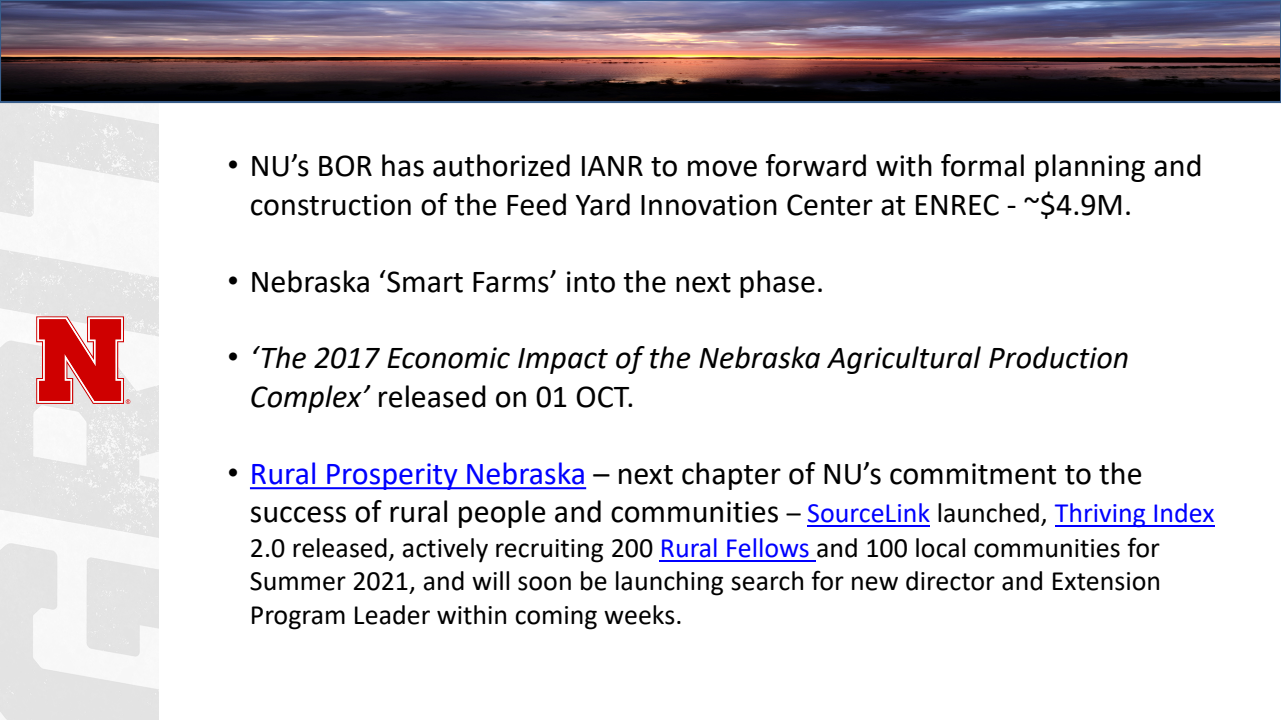
<style>
.page{position:relative;width:1281px;height:720px;background:#fff}
.page>*{position:absolute;margin:0;border:0;box-sizing:border-box;transform-origin:0 0}
.t1{font:32px/38.4px "Calibri";color:#000}
.t2{font:italic 32px/38.4px "Calibri";color:#000}
.t3{font:28px/33.6px "Calibri";color:#000;text-align:justify}
.s1{font-family:"Arial"}
.s2{font-family:"Arial";font-style:normal}
.s3{font-style:normal}
.s4{color:#00f}
.s5{font-size:28px}
.s6{font-size:28px;color:#00f}
</style>
<div class="page">
<img style="left:0;top:103px;width:158px;height:617px">
<svg style="left:36px;top:316px;width:94px;height:88px"></svg>
<svg style="left:250px;top:487px;width:336px;height:2px"></svg>
<hr style="left:807px;top:525px;width:122px;height:2px;background:#00f">
<hr style="left:1054px;top:525px;width:160px;height:2px;background:#00f">
<hr style="left:659px;top:560px;width:157px;height:1px;background:#00f">
<img style="left:0;top:0;width:1280px;height:103px">
<p class="t1" style="left:250px;top:146px;width:953px;text-indent:-23px"><span class="s1">•</span> NU’s BOR has authorized IANR to move forward with formal planning and construction of the Feed Yard Innovation Center at ENREC - ~$4.9M.</p>
<p class="t1" style="left:227px;top:261px;width:598px"><span class="s1">•</span> Nebraska ‘Smart Farms’ into the next phase.</p>
<p class="t2" style="left:250px;top:337px;width:880px;text-indent:-23px"><span class="s2">•</span> ‘The 2017 Economic Impact of the Nebraska Agricultural Production<br>Complex’ <span class="s3">released on 01 OCT.</span></p>
<p class="t1" style="left:250px;top:453px;width:965px;text-indent:-23px"><span class="s1">•</span> <span class="s4">Rural Prosperity Nebraska</span> – next chapter of NU’s commitment to the success of rural people and communities <span class="s5">–</span> <span class="s6">SourceLink</span> <span class="s5">launched,</span> <span class="s6">Thriving Index</span></p>
<p class="t3" style="left:250px;top:530px;width:912px">2.0 released, actively recruiting 200 <span class="s4">Rural Fellows</span> and 100 local communities for Summer 2021, and will soon be launching search for new director and Extension Program Leader within coming weeks.</p>
</div>
